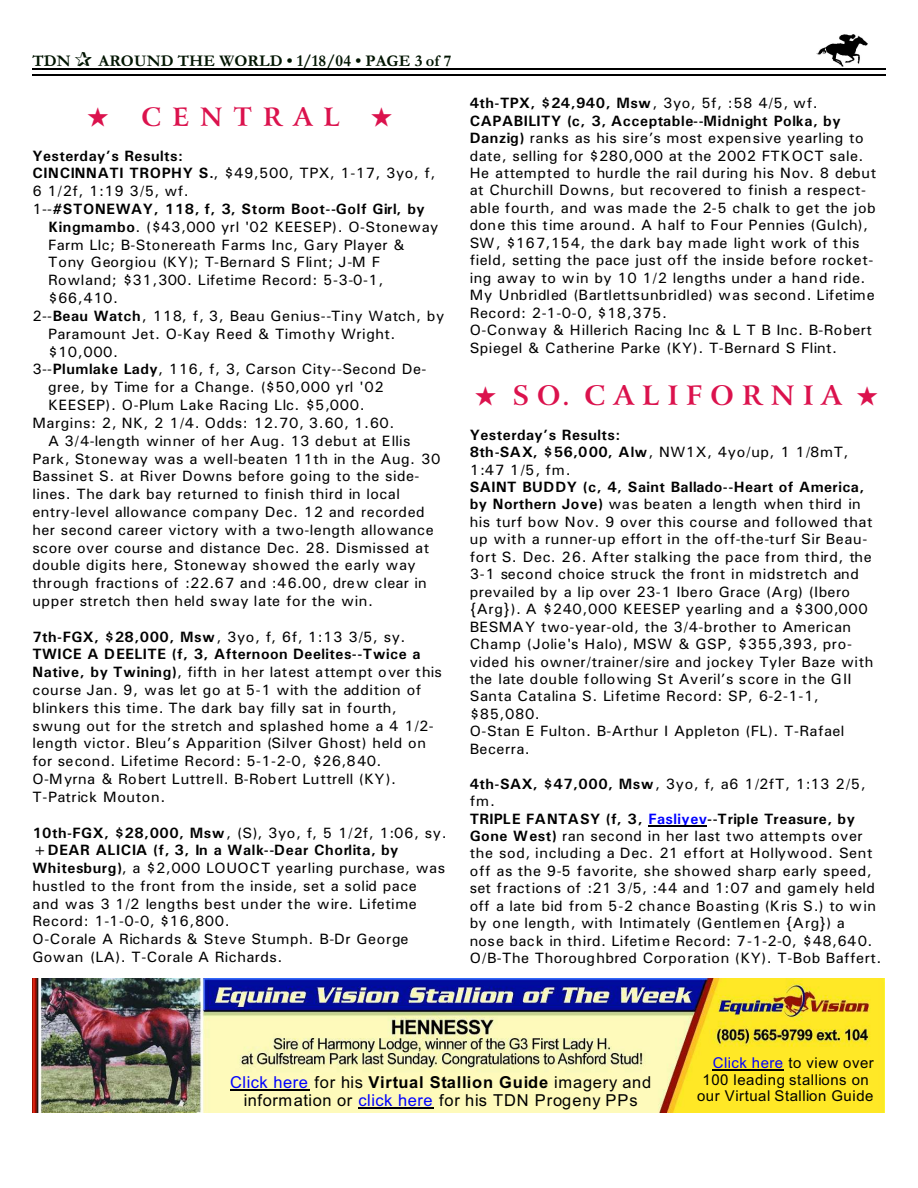
<style>
.page{position:relative;width:918px;height:1188px;background:#fff}
.page>*{position:absolute;margin:0;border:0;box-sizing:border-box;transform-origin:0 0}
.t1{font:700 27px "Arrus BT";letter-spacing:.3em;color:#db124d}
.t2{font:700 25.5px "Arrus BT";letter-spacing:.43em;color:#db124d}
.t3{font:16.5px/18.1px "Arial";letter-spacing:.035em;color:#000;text-align:center}
.t4{font:700 16.5px "Garamond";letter-spacing:.005em;color:#001400}
.t5{font:15px/17.4px "Univers";letter-spacing:.03em;color:#000}
.t6{font:700 15px/17.4px "Univers";letter-spacing:.03em;color:#000}
.t7{font:15px "Univers";letter-spacing:.01em;color:#000}
.t8{font:15px "Arial";letter-spacing:.035em;color:#000}
.t9{font:15px "Univers";letter-spacing:.06em;color:#000}
.s1{font-weight:700}
.s2{font-weight:400}
.s3{font-weight:700;color:#00f}
.s4{color:#00f}
</style>
<div class="page">
<img style="left:817px;top:35px;width:51px;height:31px">
<hr style="left:32px;top:68px;width:853px;height:1px;background:#000">
<hr style="left:32px;top:75px;width:853px;height:1px;background:#000">
<img style="left:32px;top:979px;width:852px;height:133px">
<hr style="left:713px;top:1070px;width:71px;height:1px;background:#000">
<hr style="left:230px;top:1090px;width:79px;height:1px;background:#000">
<hr style="left:358px;top:1108px;width:76px;height:1px;background:#000">
<hr style="left:648px;top:825px;width:59px;height:1px;background:#000">
<p class="t4" style="left:32px;top:55px;width:40px">TDN</p>
<p class="t4" style="left:98px;top:55px;width:355px">AROUND THE WORLD • 1/18/04 • PAGE 3 of 7</p>
<h2 class="t2" style="left:87px;top:107px;width:254px">★ CENTRAL</h2>
<p class="t6" style="left:32px;top:148px;width:152px">Yesterday’s Results:</p>
<p class="t5" style="left:32px;top:166px;width:405px"><span class="s1">CINCINNATI TROPHY S.</span>, $49,500, TPX, 1-17, 3yo, f,</p>
<p class="t5" style="left:32px;top:184px;width:158px">6 1/2f, 1:19 3/5, wf.</p>
<p class="t6" style="left:32px;top:201px;width:394px"><span class="s2">1--</span>#STONEWAY, 118, f, 3, Storm Boot--Golf Girl, by</p>
<p class="t5" style="left:48px;top:219px;width:392px"><span class="s1">Kingmambo</span>. ($43,000 yrl '02 KEESEP). O-Stoneway</p>
<p class="t5" style="left:48px;top:237px;width:358px">Farm Llc; B-Stonereath Farms Inc, Gary Player &amp;</p>
<p class="t9" style="left:48px;top:257px;width:334px">Tony Georgiou (KY); T-Bernard S Flint; J-M F</p>
<p class="t5" style="left:48px;top:273px;width:337px">Rowland; $31,300. Lifetime Record: 5-3-0-1,</p>
<p class="t5" style="left:48px;top:291px;width:72px">$66,410.</p>
<p class="t5" style="left:32px;top:308px;width:413px">2--<span class="s1">Beau Watch</span>, 118, f, 3, Beau Genius--Tiny Watch, by</p>
<p class="t5" style="left:48px;top:326px;width:349px">Paramount Jet. O-Kay Reed &amp; Timothy Wright.</p>
<p class="t5" style="left:48px;top:344px;width:72px">$10,000.</p>
<p class="t5" style="left:32px;top:362px;width:396px">3--<span class="s1">Plumlake Lady</span>, 116, f, 3, Carson City--Second De-</p>
<p class="t5" style="left:48px;top:380px;width:337px">gree, by Time for a Change. ($50,000 yrl '02</p>
<p class="t5" style="left:48px;top:398px;width:318px">KEESEP). O-Plum Lake Racing Llc. $5,000.</p>
<p class="t5" style="left:32px;top:415px;width:364px">Margins: 2, NK, 2 1/4. Odds: 12.70, 3.60, 1.60.</p>
<p class="t7" style="left:48px;top:435px;width:364px">A 3/4-length winner of her Aug. 13 debut at Ellis</p>
<p class="t5" style="left:32px;top:451px;width:410px">Park, Stoneway was a well-beaten 11th in the Aug. 30</p>
<p class="t5" style="left:32px;top:469px;width:389px">Bassinet S. at River Downs before going to the side-</p>
<p class="t5" style="left:32px;top:487px;width:369px">lines. The dark bay returned to finish third in local</p>
<p class="t5" style="left:32px;top:504px;width:394px">entry-level allowance company Dec. 12 and recorded</p>
<p class="t5" style="left:32px;top:522px;width:403px">her second career victory with a two-length allowance</p>
<p class="t5" style="left:32px;top:540px;width:398px">score over course and distance Dec. 28. Dismissed at</p>
<p class="t5" style="left:32px;top:558px;width:385px">double digits here, Stoneway showed the early way</p>
<p class="t7" style="left:32px;top:578px;width:396px">through fractions of :22.67 and :46.00, drew clear in</p>
<p class="t5" style="left:32px;top:594px;width:342px">upper stretch then held sway late for the win.</p>
<p class="t5" style="left:32px;top:629px;width:411px;line-height:17.9px"><span class="s1">7th-FGX, $28,000, Msw</span>, 3yo, f, 6f, 1:13 3/5, sy.<br><span class="s1">TWICE A DEELITE (f, 3, Afternoon Deelites--Twice a Native, by Twining)</span>, fifth in her latest attempt over this course Jan. 9, was let go at 5-1 with the addition of blinkers this time. The dark bay filly sat in fourth, swung out for the stretch and splashed home a 4 1/2- length victor. Bleu’s Apparition (Silver Ghost) held on for second. Lifetime Record: 5-1-2-0, $26,840.<br>O-Myrna &amp; Robert Luttrell. B-Robert Luttrell (KY).<br>T-Patrick Mouton.</p>
<p class="t5" style="left:32px;top:825px;width:416px;line-height:17.9px"><span class="s1">10th-FGX, $28,000, Msw</span>, (S), 3yo, f, 5 1/2f, 1:06, sy. <span class="s1">+DEAR ALICIA (f, 3, In a Walk--Dear Chorlita, by Whitesburg)</span>, a $2,000 LOUOCT yearling purchase, was hustled to the front from the inside, set a solid pace and was 3 1/2 lengths best under the wire. Lifetime Record: 1-1-0-0, $16,800.<br>O-Corale A Richards &amp; Steve Stumph. B-Dr George Gowan (LA). T-Corale A Richards.</p>
<p class="t5" style="left:470px;top:96px;width:408px"><span class="s1">4th-TPX, $24,940, Msw</span>, 3yo, 5f, :58 4/5, wf.<br><span class="s1">CAPABILITY (c, 3, Acceptable--Midnight Polka, by Danzig)</span> ranks as his sire’s most expensive yearling to date, selling for $280,000 at the 2002 FTKOCT sale.<br>He attempted to hurdle the rail during his Nov. 8 debut at Churchill Downs, but recovered to finish a respect&shy;able fourth, and was made the 2-5 chalk to get the job done this time around. A half to Four Pennies (Gulch), SW, $167,154, the dark bay made light work of this field, setting the pace just off the inside before rocket&shy;ing away to win by 10 1/2 lengths under a hand ride.<br>My Unbridled (Bartlettsunbridled) was second. Lifetime Record: 2-1-0-0, $18,375.<br>O-Conway &amp; Hillerich Racing Inc &amp; L T B Inc. B-Robert Spiegel &amp; Catherine Parke (KY). T-Bernard S Flint.</p>
<h1 class="t1" style="left:475px;top:385px;width:405px">★ SO. CALIFORNIA ★</h1>
<p class="t6" style="left:470px;top:427px;width:380px">Yesterday’s Results:<br>8th-SAX, $56,000, Alw<span class="s2">, NW1X, 4yo/up, 1 1/8mT,<br>1:47 1/5, fm.</span></p>
<p class="t5" style="left:470px;top:479px;width:405px"><span class="s1">SAINT BUDDY (c, 4, Saint Ballado--Heart of America, by Northern Jove)</span> was beaten a length when third in his turf bow Nov. 9 over this course and followed that up with a runner-up effort in the off-the-turf Sir Beau&shy;fort S. Dec. 26. After stalking the pace from third, the 3-1 second choice struck the front in midstretch and prevailed by a lip over 23-1 Ibero Grace (Arg) (Ibero {Arg}). A $240,000 KEESEP yearling and a $300,000<br>BESMAY two-year-old, the 3/4-brother to American Champ (Jolie's Halo), MSW &amp; GSP, $355,393, pro&shy;vided his owner/trainer/sire and jockey Tyler Baze with the late double following St Averil’s score in the GII Santa Catalina S. Lifetime Record: SP, 6-2-1-1, $85,080.<br>O-Stan E Fulton. B-Arthur I Appleton (FL). T-Rafael Becerra.</p>
<p class="t5" style="left:470px;top:776px;width:413px"><span class="s1">4th-SAX, $47,000, Msw</span>, 3yo, f, a6 1/2fT, 1:13 2/5, fm.<br><span class="s1">TRIPLE FANTASY (f, 3,</span> <span class="s3">Fasliyev</span><span class="s1">--Triple Treasure, by Gone West)</span> ran second in her last two attempts over the sod, including a Dec. 21 effort at Hollywood. Sent off as the 9-5 favorite, she showed sharp early speed, set fractions of :21 3/5, :44 and 1:07 and gamely held off a late bid from 5-2 chance Boasting (Kris S.) to win by one length, with Intimately (Gentlemen {Arg}) a nose back in third. Lifetime Record: 7-1-2-0, $48,640.<br>O/B-The Thoroughbred Corporation (KY). T-Bob Baffert.</p>
<p class="t3" style="left:230px;top:1075px;width:423px"><span class="s4">Click here</span> for his <span class="s1">Virtual Stallion Guide</span> imagery and information or <span class="s4">click here</span> for his TDN Progeny PPs</p>
<p class="t8" style="left:713px;top:1057px;width:163px"><span class="s4">Click here</span> to view over</p>
<p class="t8" style="left:703px;top:1074px;width:168px">100 leading stallions on</p>
<p class="t8" style="left:697px;top:1090px;width:178px">our Virtual Stallion Guide</p>
</div>
